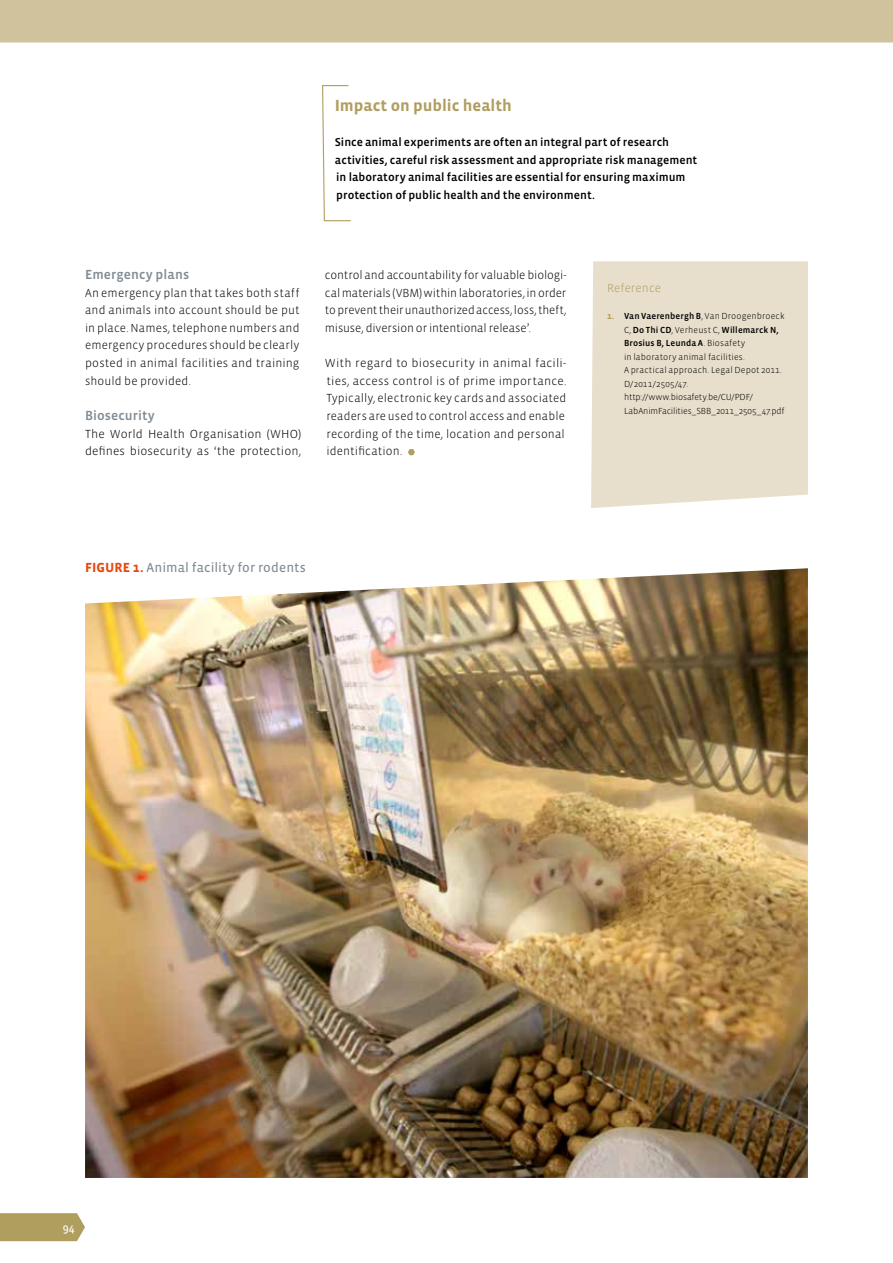
<style>
.page{position:relative;width:893px;height:1263px;background:#fff}
.page>*{position:absolute;margin:0;border:0;box-sizing:border-box;transform-origin:0 0}
.t1{font:700 16.5px "Vista Sans";color:#b09e5f}
.t2{font:13.5px "Vista Sans Reg";letter-spacing:.005em;color:#808b94}
.t3{font:13.5px "Vista Sans Med";letter-spacing:.01em;color:#808b94}
.t4{font:300 12px/17.7px "Vista Sans";letter-spacing:.01em;color:#000;text-align:justify}
.t5{font:300 12px "Vista Sans";letter-spacing:.01em;color:#b09e5f}
.t6{font:12px "Vista Sans Reg";color:#fff}
.t7{font:11.7px/17.7px "Vista Sans Med";letter-spacing:.005em;color:#000}
.t8{font:300 9px/13.5px "Vista Sans";letter-spacing:.01em;color:#000}
.t9{font:9px/13.5px "Vista Sans Med";letter-spacing:.01em;color:#000}
.s1{font-weight:700;color:#b09e5f}
.s2{font-family:"Vista Sans Med";font-weight:400}
.s3{font-family:"Vista Sans";font-weight:300}
.s4{font-family:"Vista Sans";font-weight:700;color:#e8460b}
</style>
<div class="page">
<svg style="left:408px;top:449px;width:7px;height:6px"></svg>
<div style="left:591px;top:261px;width:217px;height:247px;background:#e7dfcb"></div>
<svg style="left:322px;top:85px;width:29px;height:137px"></svg>
<img style="left:85px;top:568px;width:723px;height:610px">
<svg style="left:0;top:1213px;width:85px;height:28px;background:#b4a367"></svg>
<div style="left:0;top:0;width:893px;height:43px;background:#d0c29c"></div>
<h1 class="t1" style="left:335px;top:97px;width:179px">I mpact on public health</h1>
<p class="t7" style="left:335px;top:133px;width:364px">Since animal experiments are often an integral part of research activities, careful risk assessment and appropriate risk management in laboratory animal facilities are essential for ensuring maximum protection of public health and the environment.</p>
<p class="t3" style="left:85px;top:267px;width:106px">Emergency plans</p>
<p class="t4" style="left:85px;top:284px;width:216px">An emergency plan that takes both staff and animals into account should be put in place. Names, telephone numbers and emergency procedures should be clearly posted in animal facilities and training should be provided.</p>
<p class="t3" style="left:85px;top:408px;width:71px">Biosecurity</p>
<p class="t4" style="left:85px;top:425px;width:218px">The World Health Organisation (WHO) defines biosecurity as ‘the protection,</p>
<p class="t4" style="left:325px;top:266px;width:243px">control and accountability for valuable biologi&shy;cal materials (VBM) within laboratories, in order to prevent their unauthorized access, loss, theft, misuse, diversion or intentional release’.</p>
<p class="t4" style="left:325px;top:354px;width:243px;text-align:left">With regard to biosecurity in animal facili&shy;ties, access control is of prime importance.<br>Typically, electronic key cards and associated readers are used to control access and enable recording of the time, location and personal identification.</p>
<p class="t5" style="left:607px;top:282px;width:56px">Reference</p>
<p class="t8" style="left:607px;top:310px;width:179px"><span class="s1">1.</span> <span class="s2">Van Vaerenbergh B</span>, Van Droogenbroeck</p>
<p class="t9" style="left:624px;top:323px;width:156px"><span class="s3">C,</span> Do Thi CD<span class="s3">, Verheust C,</span> Willemarck N,<br>Brosius B, Leunda A<span class="s3">. Biosafety</span></p>
<p class="t8" style="left:624px;top:350px;width:162px">in laboratory animal facilities.<br>A practical approach. Legal Depot 2011.<br>D/2011/2505/47. http://www.biosafety.be/CU/PDF/ LabAnimFacilities_SBB_2011_2505_47.pdf</p>
<p class="t2" style="left:85px;top:560px;width:222px"><span class="s4">Figure 1.</span> Animal facility for rodents</p>
<p class="t6" style="left:63px;top:1222px;width:13px">94</p>
</div>
